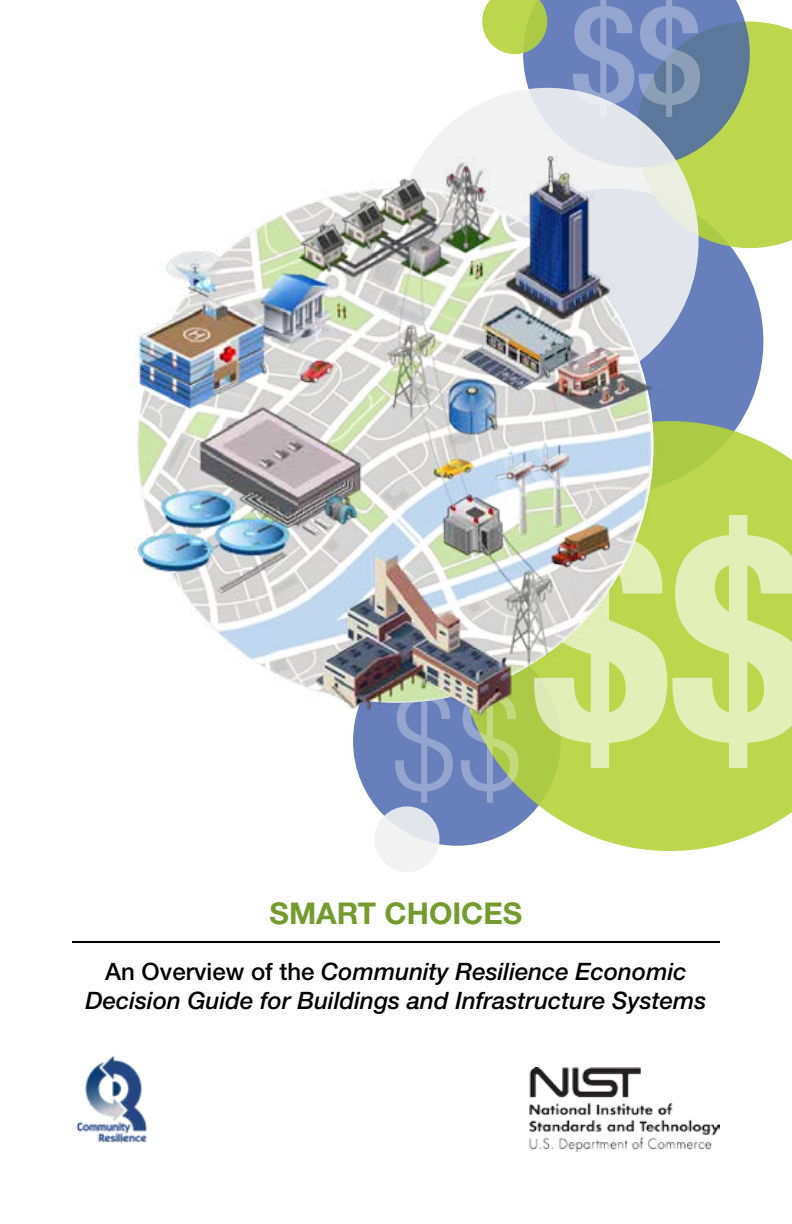
<style>
.page{position:relative;width:792px;height:1224px;background:#fff}
.page>*{position:absolute;margin:0;border:0;box-sizing:border-box;transform-origin:0 0}
.t1{font:700 condensed 288px "Helvetica Neue LT Std";color:#fff}
.t2{font:500 condensed 137px "Helvetica Neue LT Std";color:#fff}
.t3{font:300 condensed 137px "Helvetica Neue LT Std";color:#fff}
.t4{font:700 30px "Helvetica Neue LT Std";color:#759a2d}
.t5{font:italic 500 24px/28.8px "Helvetica Neue LT Std";color:#000;text-align:center}
.s1{font-style:normal}
</style>
<div class="page">
<div style="left:461px;top:189px;width:302px;height:305px;background:#697fbc;border-radius:50%"></div>
<div style="left:353px;top:636px;width:208px;height:210px;background:#697fbc;border-radius:50%"></div>
<img style="left:76px;top:1056px;width:71px;height:87px">
<img style="left:530px;top:1068px;width:190px;height:84px">
<svg style="left:457px;top:421px;width:335px;height:430px;fill:#bcd74d"></svg>
<div style="left:374px;top:806px;width:65px;height:66px;background:linear-gradient(to right,#f2f2f3,#e7e8ee);border-radius:50%"></div>
<svg style="left:482px;top:0;width:310px;height:248px;background:#92aa8c"></svg>
<svg style="left:396px;top:88px;width:303px;height:305px;fill:#e3e5ec"></svg>
<img style="left:133px;top:157px;width:546px;height:596px">
<hr style="left:72px;top:941px;width:648px;height:2px;background:#000">
<h2 class="t2" style="left:571px;top:-27px;width:133px">$$</h2>
<h2 class="t3" style="left:391px;top:663px;width:133px">$$</h2>
<h1 class="t1" style="left:532px;top:462px;width:278px">$$</h1>
<p class="t4" style="left:270px;top:895px;width:254px">SMART CHOICES</p>
<p class="t5" style="left:86px;top:957px;width:623px"><span class="s1">An Overview of the</span> Community Resilience Economic<br>Decision Guide for Buildings and Infrastructure Systems</p>
</div>
